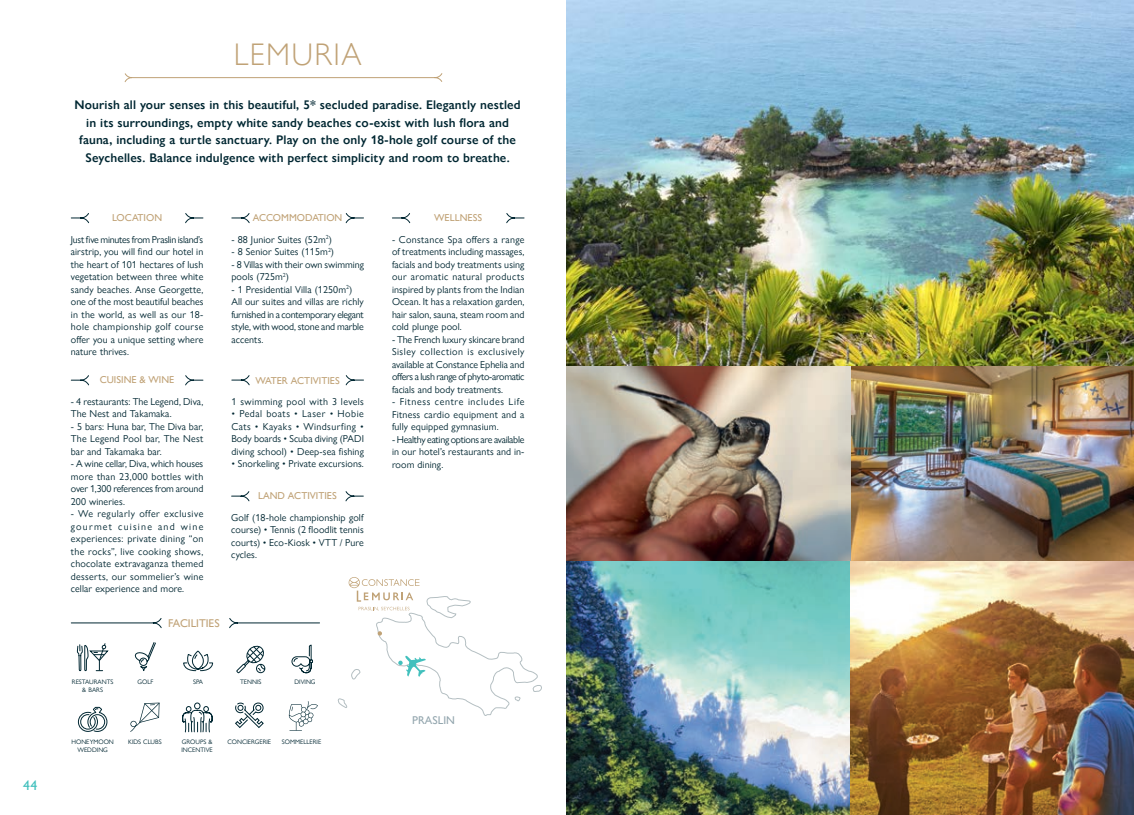
<style>
.page{position:relative;width:1134px;height:815px;background:#fff}
.page>*{position:absolute;margin:0;border:0;box-sizing:border-box;transform-origin:0 0}
.t1{font:300 31.25px "Gill Sans Nova";letter-spacing:.04em;color:#c0a276}
.t2{font:500 13.75px "Gill Sans Nova";color:#42c0bd}
.t3{font:600 12.5px/17.5px "Gill Sans Nova";letter-spacing:.01em;color:#002732;text-align:center}
.t4{font:500 11.25px "Gill Sans Nova";color:#c0a276}
.t5{font:500 11.25px "Gill Sans Nova";color:#93a6ae}
.t6{font:10px/12.5px "Gill Sans Nova";letter-spacing:.01em;color:#002732;text-align:justify}
.t7{font:500 10px "Gill Sans Nova";color:#c0a276}
.t8{font:10px "Gill Sans Nova";letter-spacing:.04em;color:#002732}
.t9{font:6.38px/8px "Gill Sans Nova";color:#002732;text-align:center}
</style>
<div class="page">
<svg style="left:337px;top:577px;width:205px;height:139px"></svg>
<svg style="left:124px;top:73px;width:319px;height:9px"></svg>
<svg style="left:70px;top:213px;width:19px;height:11px"></svg>
<svg style="left:185px;top:213px;width:19px;height:11px"></svg>
<svg style="left:392px;top:213px;width:19px;height:11px"></svg>
<svg style="left:506px;top:213px;width:19px;height:11px"></svg>
<svg style="left:231px;top:213px;width:19px;height:11px"></svg>
<svg style="left:345px;top:213px;width:19px;height:11px"></svg>
<svg style="left:231px;top:375px;width:19px;height:11px"></svg>
<svg style="left:345px;top:375px;width:19px;height:11px"></svg>
<svg style="left:70px;top:375px;width:19px;height:11px"></svg>
<svg style="left:185px;top:375px;width:19px;height:11px"></svg>
<svg style="left:231px;top:491px;width:19px;height:11px"></svg>
<svg style="left:345px;top:491px;width:19px;height:11px"></svg>
<svg style="left:70px;top:618px;width:92px;height:11px"></svg>
<svg style="left:229px;top:618px;width:91px;height:11px"></svg>
<svg style="left:130px;top:703px;width:30px;height:29px"></svg>
<svg style="left:135px;top:642px;width:21px;height:29px"></svg>
<svg style="left:235px;top:702px;width:29px;height:26px"></svg>
<svg style="left:236px;top:645px;width:30px;height:29px"></svg>
<svg style="left:291px;top:644px;width:22px;height:29px"></svg>
<svg style="left:78px;top:707px;width:30px;height:25px"></svg>
<svg style="left:77px;top:643px;width:32px;height:28px"></svg>
<svg style="left:183px;top:650px;width:30px;height:21px"></svg>
<svg style="left:182px;top:702px;width:31px;height:31px"></svg>
<svg style="left:289px;top:701px;width:29px;height:30px"></svg>
<img style="left:567px;top:0;width:567px;height:815px">
<h2 class="t2" style="left:23px;top:776px;width:16px">44</h2>
<h1 class="t1" style="left:234px;top:36px;width:129px">LEMURIA</h1>
<p class="t3" style="left:75px;top:96px;width:448px">Nourish all your senses in this beautiful, 5* secluded paradise. Elegantly nestled in its surroundings, empty white sandy beaches co-exist with lush flora and fauna, including a turtle sanctuary. Play on the only 18-hole golf course of the Seychelles. Balance indulgence with perfect simplicity and room to breathe.</p>
<p class="t7" style="left:112px;top:212px;width:52px">LOCATION</p>
<p class="t6" style="left:71px;top:233px;width:134px">Just five minutes from Praslin island’s airstrip, you will find our hotel in the heart of 101 hectares of lush vegetation between three white sandy beaches. Anse Georgette, one of the most beautiful beaches in the world, as well as our 18- hole championship golf course offer you a unique setting where nature thrives.</p>
<p class="t7" style="left:100px;top:374px;width:76px">CUISINE &amp; WINE</p>
<p class="t6" style="left:71px;top:395px;width:134px">- 4 restaurants: The Legend, Diva,<br>The Nest and Takamaka.</p>
<p class="t6" style="left:71px;top:420px;width:134px">- 5 bars: Huna bar, The Diva bar, The Legend Pool bar, The Nest bar and Takamaka bar.</p>
<p class="t6" style="left:71px;top:458px;width:134px">- A wine cellar, Diva, which houses more than 23,000 bottles with over 1,300 references from around 200 wineries.</p>
<p class="t6" style="left:71px;top:508px;width:134px">- We regularly offer exclusive gourmet cuisine and wine experiences: private dining “on the rocks”, live cooking shows, chocolate extravaganza themed desserts, our sommelier’s wine cellar experience and more.</p>
<p class="t4" style="left:168px;top:616px;width:53px">FACILITIES</p>
<p class="t7" style="left:253px;top:212px;width:91px">ACCOMMODATION</p>
<p class="t6" style="left:231px;top:233px;width:102px">- 88 Junior Suites (52m<sup>2</sup>)</p>
<p class="t6" style="left:231px;top:245px;width:104px">- 8 Senior Suites (115m<sup>2</sup>)</p>
<p class="t6" style="left:231px;top:258px;width:134px">- 8 Villas with their own swimming pools (725m<sup>2</sup>)</p>
<p class="t6" style="left:231px;top:283px;width:134px;text-align:left">- 1 Presidential Villa (1250m<sup>2</sup>)<br>All our suites and villas are richly furnished in a contemporary elegant style, with wood, stone and marble accents.</p>
<p class="t7" style="left:255px;top:374px;width:86px">WATER ACTIVITIES</p>
<p class="t8" style="left:231px;top:395px;width:134px">1 swimming pool with 3 levels</p>
<p class="t6" style="left:231px;top:408px;width:134px">• Pedal boats • Laser • Hobie Cats • Kayaks • Windsurfing • Body boards • Scuba diving (PADI diving school) • Deep-sea fishing</p>
<p class="t6" style="left:231px;top:458px;width:134px">• Snorkeling • Private excursions.</p>
<p class="t7" style="left:258px;top:490px;width:80px">LAND ACTIVITIES</p>
<p class="t6" style="left:231px;top:511px;width:134px">Golf (18-hole championship golf course) • Tennis (2 floodlit tennis courts) • Eco-Kiosk • VTT / Pure cycles.</p>
<p class="t9" style="left:72px;top:678px;width:43px">RESTAURANTS &amp; BARS</p>
<p class="t9" style="left:193px;top:678px;width:12px">SPA</p>
<p class="t9" style="left:137px;top:678px;width:17px">GOLF</p>
<p class="t9" style="left:240px;top:678px;width:23px">TENNIS</p>
<p class="t9" style="left:294px;top:678px;width:23px">DIVING</p>
<p class="t9" style="left:72px;top:738px;width:44px">HONEYMOON<br>WEDDING</p>
<p class="t9" style="left:128px;top:738px;width:35px">KIDS CLUBS</p>
<p class="t9" style="left:181px;top:738px;width:33px;text-align:left">GROUPS &amp;<br>INCENTIVE</p>
<p class="t9" style="left:282px;top:738px;width:41px">SOMMELLERIE</p>
<p class="t9" style="left:228px;top:738px;width:45px">CONCIERGERIE</p>
<p class="t7" style="left:434px;top:212px;width:50px">WELLNESS</p>
<p class="t6" style="left:392px;top:233px;width:134px">- Constance Spa offers a range of treatments including massages, facials and body treatments using our aromatic natural products inspired by plants from the Indian Ocean. It has a relaxation garden, hair salon, sauna, steam room and cold plunge pool.</p>
<p class="t6" style="left:392px;top:333px;width:134px">- The French luxury skincare brand Sisley collection is exclusively available at Constance Ephelia and offers a lush range of phyto-aromatic facials and body treatments.</p>
<p class="t6" style="left:392px;top:396px;width:134px">- Fitness centre includes Life Fitness cardio equipment and a fully equipped gymnasium.</p>
<p class="t6" style="left:392px;top:433px;width:134px">- Healthy eating options are available in our hotel’s restaurants and in&shy;room dining.</p>
<p class="t5" style="left:412px;top:713px;width:44px">PRASLIN</p>
</div>
